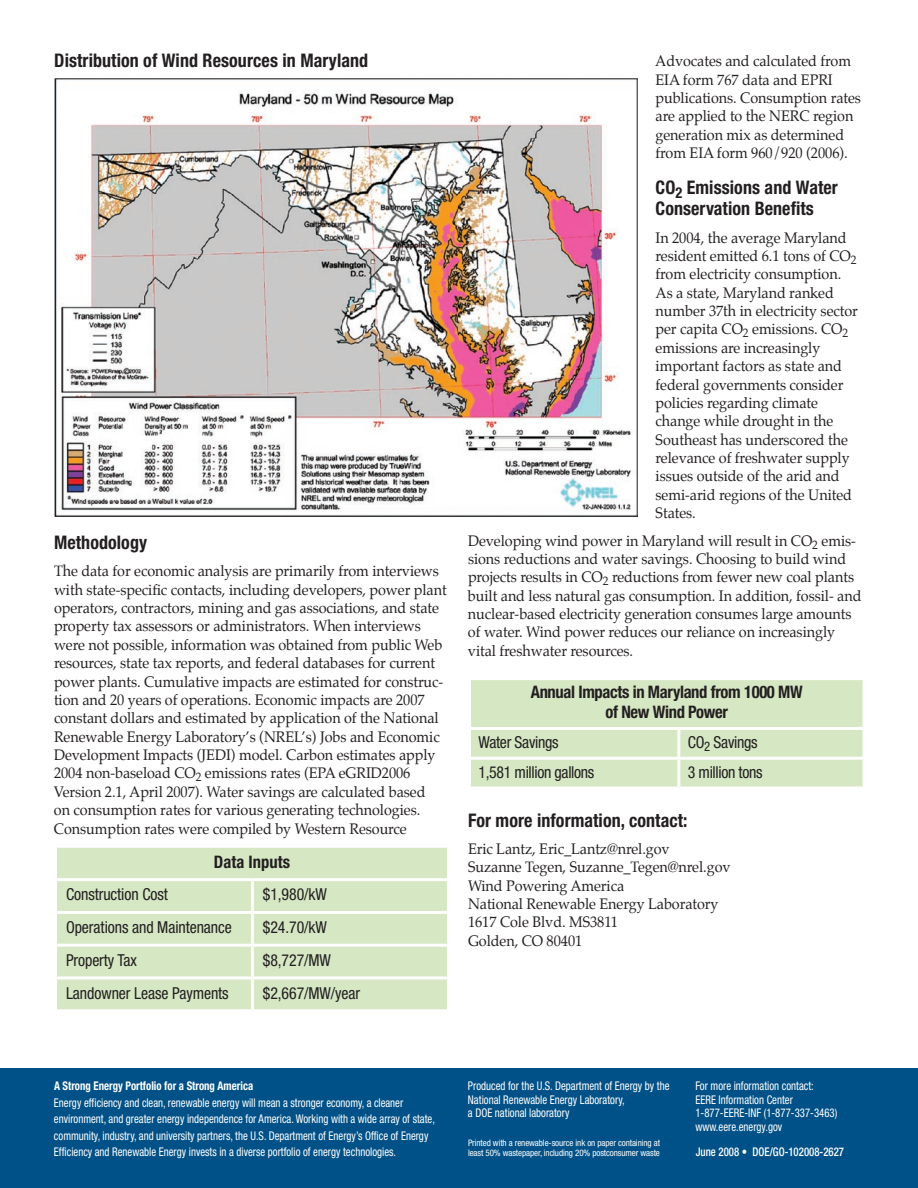
<style>
.page{position:relative;width:918px;height:1188px;background:#fff}
.page>*{position:absolute;margin:0;border:0;box-sizing:border-box;transform-origin:0 0}
.subhd_1{font:700 condensed 18.75px/21px "Helvetica Neue LT Std";letter-spacing:.005em;color:#231f20;scale:.96 1}
.table_head{font:700 condensed 17.25px/19.5px "Helvetica Neue LT Std";letter-spacing:-.02em;color:#231f20;text-align:center;scale:.96 1}
.table_head-2{font:700 condensed 17.25px "Helvetica Neue LT Std";letter-spacing:.005em;color:#231f20;scale:.96 1}
.table_body{font:condensed 16.5px "Helvetica Neue LT Std";letter-spacing:-.005em;color:#231f20;scale:.96 1}
.Body_Text{font:15px/18.3px "Palatino";letter-spacing:-.005em;color:#231f20;scale:.96 1}
.bk_cov-boilerplate{font:condensed 12px/13.5px "Helvetica Neue LT Std";color:#fff;scale:.9 1}
.t1{font:500 condensed 12px "Helvetica Neue LT Std";color:#fff;scale:.9 1}
.recylcle{font:condensed 9px/10.5px "Helvetica Neue LT Std";letter-spacing:-.01em;color:#fff}
.s1{font-weight:700}
</style>
<div class="page">
<div style="left:0;top:1069px;width:918px;height:119px;background:#005187"></div>
<div style="left:57px;top:848px;width:390px;height:161px;background:#d5e7c3"></div>
<hr style="left:54px;top:878px;width:198px;height:3px;background:#fff">
<hr style="left:252px;top:878px;width:198px;height:3px;background:#fff">
<hr style="left:251px;top:881px;width:3px;height:30px;background:#fff">
<hr style="left:54px;top:911px;width:198px;height:3px;background:#fff">
<hr style="left:252px;top:911px;width:198px;height:3px;background:#fff">
<hr style="left:251px;top:914px;width:3px;height:30px;background:#fff">
<hr style="left:54px;top:944px;width:198px;height:3px;background:#fff">
<hr style="left:252px;top:944px;width:198px;height:3px;background:#fff">
<hr style="left:251px;top:947px;width:3px;height:29px;background:#fff">
<hr style="left:54px;top:976px;width:198px;height:3px;background:#fff">
<hr style="left:252px;top:976px;width:198px;height:3px;background:#fff">
<hr style="left:251px;top:979px;width:3px;height:30px;background:#fff">
<div style="left:471px;top:680px;width:392px;height:107px;background:#d5e7c3"></div>
<hr style="left:468px;top:727px;width:211px;height:3px;background:#fff">
<hr style="left:679px;top:727px;width:187px;height:3px;background:#fff">
<hr style="left:677px;top:730px;width:3px;height:27px;background:#fff">
<hr style="left:468px;top:757px;width:211px;height:3px;background:#fff">
<hr style="left:679px;top:757px;width:187px;height:3px;background:#fff">
<hr style="left:677px;top:760px;width:3px;height:27px;background:#fff">
<img style="left:54px;top:79px;width:584px;height:438px">
<p class="subhd_1" style="left:54px;top:50px;width:329px">Distribution of Wind Resources in Maryland</p>
<p class="subhd_1" style="left:54px;top:531px;width:99px">Methodology</p>
<p class="Body_Text" style="left:54px;top:562px;width:411px">The data for economic analysis are primarily from interviews with state-specific contacts, including developers, power plant operators, contractors, mining and gas associations, and state property tax assessors or administrators. When interviews were not possible, information was obtained from public Web resources, state tax reports, and federal databases for current power plants. Cumulative impacts are estimated for construc&shy;tion and 20 years of operations. Economic impacts are 2007 constant dollars and estimated by application of the National Renewable Energy Laboratory’s (NREL’s) Jobs and Economic Development Impacts (JEDI) model. Carbon estimates apply 2004 non-baseload CO<sub>2</sub> emissions rates (EPA eGRID2006<br>Version 2.1, April 2007). Water savings are calculated based<br>on consumption rates for various generating technologies.<br>Consumption rates were compiled by Western Resource</p>
<p class="table_head-2" style="left:214px;top:851px;width:81px">Data Inputs</p>
<p class="table_body" style="left:66px;top:885px;width:108px">Construction Cost</p>
<p class="table_body" style="left:263px;top:885px;width:68px">$1,980/kW</p>
<p class="table_body" style="left:66px;top:918px;width:174px">Operations and Maintenance</p>
<p class="table_body" style="left:263px;top:918px;width:68px">$24.70/kW</p>
<p class="table_body" style="left:66px;top:951px;width:75px">Property Tax</p>
<p class="table_body" style="left:263px;top:951px;width:73px">$8,727/MW</p>
<p class="table_body" style="left:66px;top:983px;width:171px">Landowner Lease Payments</p>
<p class="table_body" style="left:263px;top:983px;width:103px">$2,667/MW/year</p>
<p class="Body_Text" style="left:655px;top:52px;width:216px">Advocates and calculated from<br>EIA form 767 data and EPRI publications. Consumption rates are applied to the NERC region generation mix as determined from EIA form 960/920 (2006).</p>
<p class="subhd_1" style="left:656px;top:177px;width:191px">CO<sub>2</sub> Emissions and Water<br>Conservation Benefits</p>
<p class="Body_Text" style="left:656px;top:228px;width:212px">In 2004, the average Maryland resident emitted 6.1 tons of CO<sub>2 </sub>from electricity consumption.<br>As a state, Maryland ranked number 37th in electricity sector per capita CO<sub>2</sub> emissions. CO<sub>2 </sub>emissions are increasingly important factors as state and federal governments consider policies regarding climate change while drought in the<br>Southeast has underscored the relevance of freshwater supply issues outside of the arid and semi-arid regions of the United<br>States.</p>
<p class="Body_Text" style="left:468px;top:531px;width:411px">Developing wind power in Maryland will result in CO<sub>2</sub> emis&shy;sions reductions and water savings. Choosing to build wind projects results in CO<sub>2</sub> reductions from fewer new coal plants built and less natural gas consumption. In addition, fossil- and nuclear-based electricity generation consumes large amounts of water. Wind power reduces our reliance on increasingly vital freshwater resources.</p>
<p class="table_head" style="left:531px;top:682px;width:285px">Annual Impacts in Maryland from 1000 MW of New Wind Power</p>
<p class="table_body" style="left:478px;top:732px;width:85px">Water Savings</p>
<p class="table_body" style="left:688px;top:732px;width:74px">CO<sub>2</sub> Savings</p>
<p class="table_body" style="left:478px;top:762px;width:122px">1,581 million gallons</p>
<p class="table_body" style="left:688px;top:762px;width:79px">3 million tons</p>
<p class="subhd_1" style="left:468px;top:809px;width:230px">For more information, contact:</p>
<p class="Body_Text" style="left:468px;top:840px;width:275px">Eric Lantz, Eric_Lantz@nrel.gov<br>Suzanne Tegen, Suzanne_Tegen@nrel.gov<br>Wind Powering America<br>National Renewable Energy Laboratory<br>1617 Cole Blvd. MS3811<br>Golden, CO 80401</p>
<p class="bk_cov-boilerplate" style="left:54px;top:1077px;width:425px;line-height:16.5px"><span class="s1">A Strong Energy Portfolio for a Strong America<br></span>Energy efficiency and clean, renewable energy will mean a stronger economy, a cleaner environment, and greater energy independence for America. Working with a wide array of state, community, industry, and university partners, the U.S. Department of Energy’s Office of Energy Efficiency and Renewable Energy invests in a diverse portfolio of energy technologies.</p>
<p class="bk_cov-boilerplate" style="left:695px;top:1079px;width:159px">For more information contact:<br>EERE Information Center<br>1-877-EERE-INF (1-877-337-3463) www.eere.energy.gov</p>
<p class="bk_cov-boilerplate" style="left:468px;top:1079px;width:225px">Produced for the U.S. Department of Energy by the<br>National Renewable Energy Laboratory,<br>a DOE national laboratory</p>
<p class="recylcle" style="left:468px;top:1137px;width:194px">Printed with a renewable-source ink on paper containing at least 50% wastepaper, including 20% postconsumer waste</p>
<p class="t1" style="left:696px;top:1145px;width:166px">June 2008 • DOE/GO-102008-2627</p>
</div>
